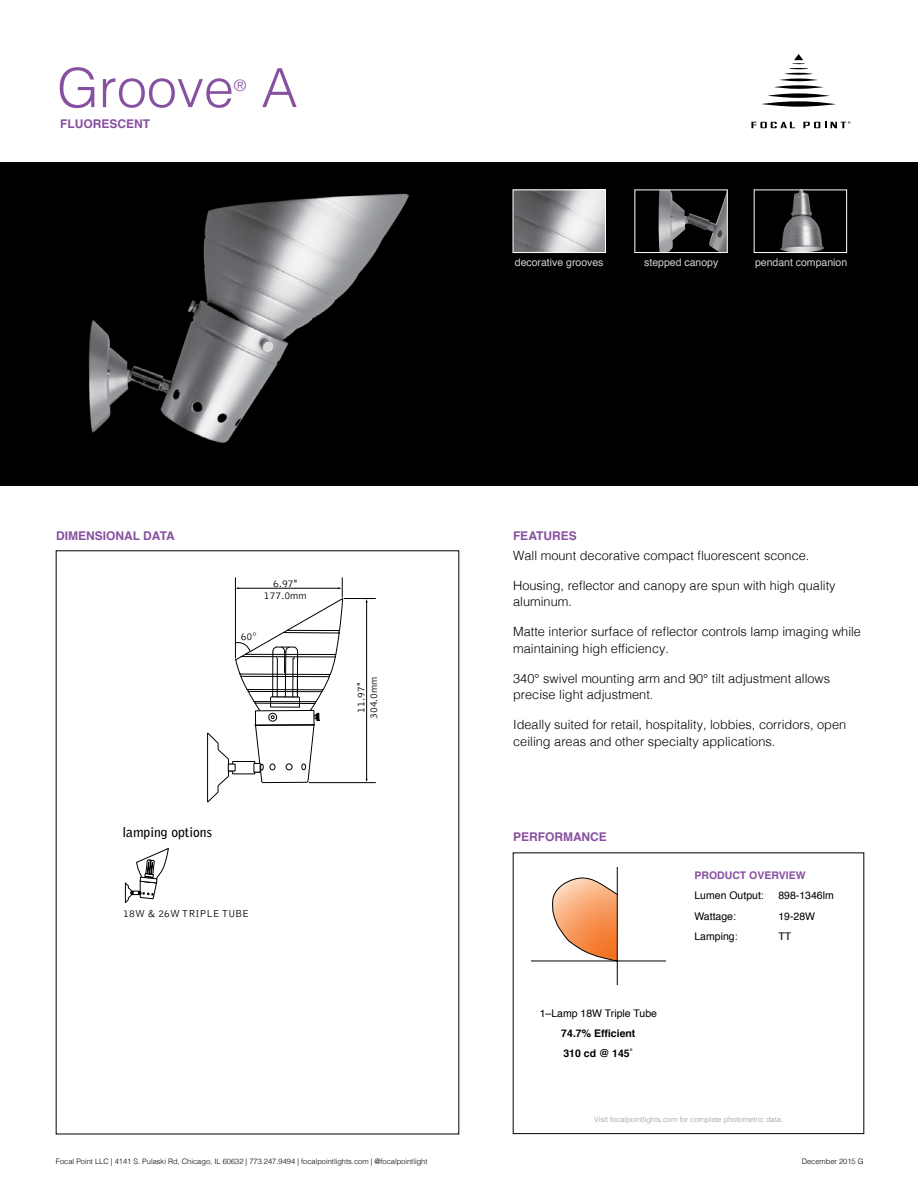
<style>
.page{position:relative;width:918px;height:1188px;background:#fff}
.page>*{position:absolute;margin:0;border:0;box-sizing:border-box;transform-origin:0 0}
.t1{font:300 54px "Helvetica";color:#8850a0}
.t2{font:300 15.75px "Helvetica";color:#8850a0}
.t3{font:700 13.5px "Bell Gothic";color:#000}
.t4{font:300 12.75px/16.5px "Helvetica";color:#000}
.t5{font:700 12px "Helvetica";color:#8850a0}
.t6{font:10.5px "Helvetica";color:#000}
.t7{font:10.5px "Helvetica";color:#d1d3d4}
.t8{font:300 10.5px/12.6px "Bell Gothic";color:#000;text-align:center}
.t9{font:700 10.5px/20.2px "Helvetica";color:#000}
.t10{font:700 10.5px "Helvetica";color:#8850a0}
.t11{font:300 7.5px "Helvetica";color:#000}
.t12{font:300 7.5px "Helvetica";color:#939598}
</style>
<div class="page">
<div style="left:0;top:162px;width:918px;height:324px;background:#000"></div>
<svg style="left:762px;top:101px;width:74px;height:6px"></svg>
<svg style="left:768px;top:93px;width:62px;height:5px"></svg>
<svg style="left:774px;top:85px;width:49px;height:4px"></svg>
<hr style="left:780px;top:79px;width:38px;height:2px;background:#000;border-radius:50%">
<hr style="left:784px;top:73px;width:29px;height:2px;background:#000;border-radius:50%">
<svg style="left:788px;top:54px;width:21px;height:15px"></svg>
<svg style="left:751px;top:122px;width:44px;height:6px"></svg>
<svg style="left:803px;top:121px;width:47px;height:7px"></svg>
<hr style="left:366px;top:602px;width:1px;height:178px;background:#000">
<hr style="left:309px;top:782px;width:67px;height:1px;background:#000">
<hr style="left:344px;top:598px;width:32px;height:1px;background:#000">
<svg style="left:125px;top:848px;width:44px;height:55px"></svg>
<svg style="left:207px;top:577px;width:137px;height:226px"></svg>
<svg style="left:551px;top:874px;width:66px;height:87px"></svg>
<hr style="left:531px;top:961px;width:134px;height:1px;background:#000">
<hr style="left:617px;top:868px;width:1px;height:117px;background:#000">
<img style="left:515px;top:192px;width:89px;height:59px">
<div style="left:513px;top:190px;width:93px;height:63px;border:1px solid #fff"></div>
<img style="left:658px;top:192px;width:68px;height:59px">
<div style="left:634px;top:190px;width:94px;height:63px;border:1px solid #fff"></div>
<img style="left:780px;top:192px;width:44px;height:59px">
<div style="left:754px;top:190px;width:93px;height:63px;border:1px solid #fff"></div>
<img style="left:88px;top:193px;width:321px;height:250px">
<h1 class="t1" style="left:57px;top:42px;width:179px">Groove</h1>
<p class="t2" style="left:234px;top:72px;width:14px">®</p>
<h1 class="t1" style="left:262px;top:42px;width:38px">A</h1>
<p class="t5" style="left:60px;top:114px;width:92px">FLUORESCENT</p>
<p class="t7" style="left:515px;top:254px;width:90px">decorative grooves</p>
<p class="t7" style="left:644px;top:254px;width:76px">stepped canopy</p>
<p class="t7" style="left:755px;top:254px;width:94px">pendant companion</p>
<p class="t5" style="left:56px;top:526px;width:120px">DIMENSIONAL DATA</p>
<p class="t5" style="left:513px;top:526px;width:65px">FEATURES</p>
<p class="t8" style="left:264px;top:577px;width:44px">6.97"<br>177.0mm</p>
<p class="t8" style="left:241px;top:631px;width:17px">60°</p>
<p class="t3" style="left:122px;top:824px;width:91px">lamping options</p>
<p class="t8" style="left:123px;top:907px;width:127px">18W &amp; 26W TRIPLE TUBE</p>
<p class="t8" style="left:355px;top:719px;width:44px;rotate:-90deg">11.97"<br>304.0mm</p>
<p class="t11" style="left:56px;top:1155px;width:373px">Focal Point LLC | 4141 S. Pulaski Rd, Chicago, IL 60632 | 773.247.9494 | focalpointlights.com | @focalpointlight</p>
<p class="t4" style="left:513px;top:546px;width:298px">Wall mount decorative compact fluorescent sconce.</p>
<p class="t4" style="left:513px;top:576px;width:324px">Housing, reflector and canopy are spun with high quality aluminum.</p>
<p class="t4" style="left:513px;top:623px;width:349px">Matte interior surface of reflector controls lamp imaging while maintaining high efficiency.</p>
<p class="t4" style="left:513px;top:669px;width:319px">340° swivel mounting arm and 90° tilt adjustment allows precise light adjustment.</p>
<p class="t4" style="left:513px;top:716px;width:335px">Ideally suited for retail, hospitality, lobbies, corridors, open ceiling areas and other specialty applications.</p>
<p class="t5" style="left:513px;top:827px;width:95px">PERFORMANCE</p>
<p class="t6" style="left:540px;top:1005px;width:119px">1–Lamp 18W Triple Tube</p>
<p class="t9" style="left:561px;top:1023px;width:76px">74.7% Efficient<br>310 cd @ 145˚</p>
<p class="t10" style="left:694px;top:867px;width:113px">PRODUCT OVERVIEW</p>
<p class="t6" style="left:694px;top:888px;width:71px">Lumen Output:</p>
<p class="t6" style="left:778px;top:888px;width:57px">898-1346lm</p>
<p class="t6" style="left:694px;top:908px;width:43px">Wattage:</p>
<p class="t6" style="left:778px;top:908px;width:38px">19-28W</p>
<p class="t6" style="left:694px;top:928px;width:45px">Lamping:</p>
<p class="t6" style="left:778px;top:928px;width:14px">TT</p>
<p class="t12" style="left:594px;top:1113px;width:190px">Visit focalpointlights.com for complete photometric data.</p>
<p class="t11" style="left:802px;top:1155px;width:64px">December 2015 G</p>
</div>
